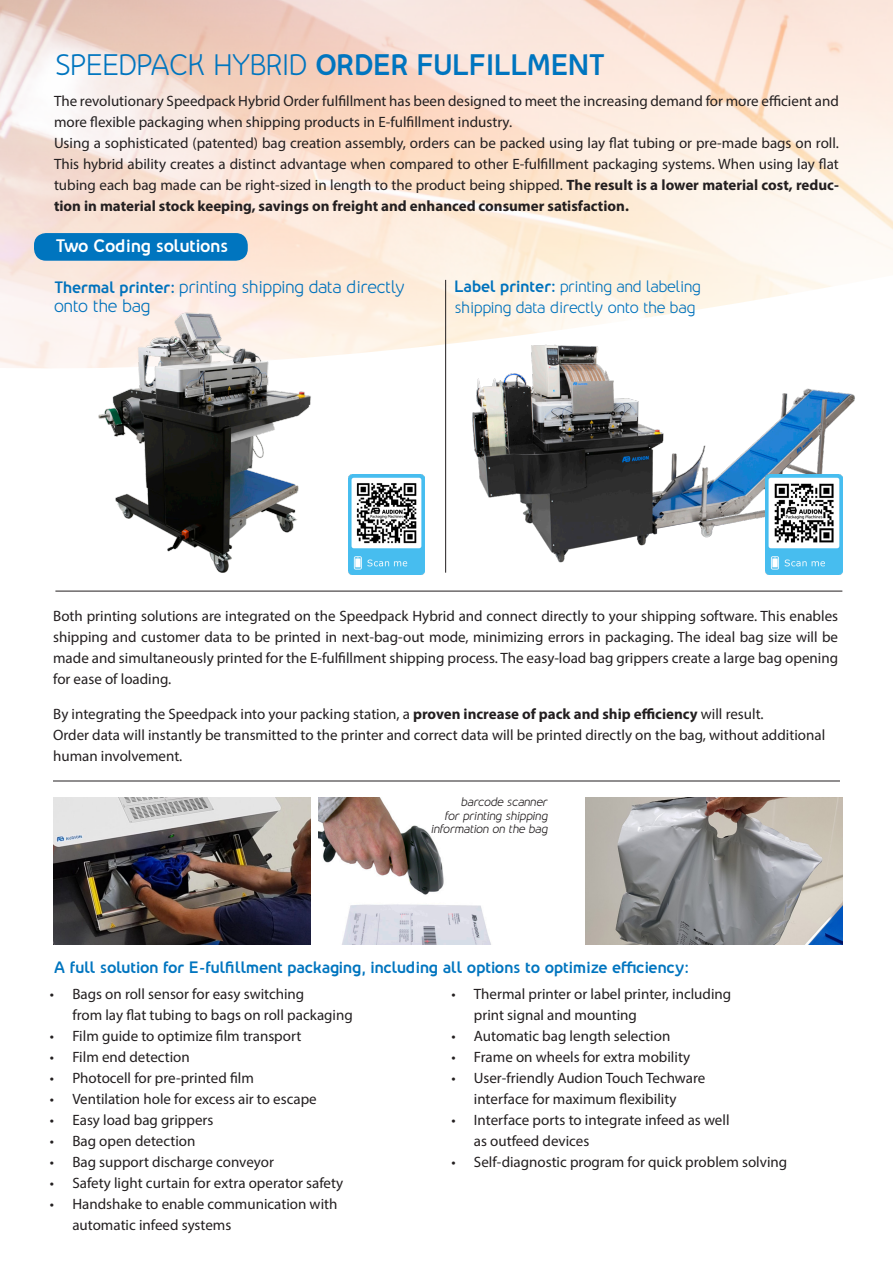
<style>
.page{position:relative;width:893px;height:1263px;background:#fff}
.page>*{position:absolute;margin:0;border:0;box-sizing:border-box;transform-origin:0 0}
.t1{font:700 27px "Nevo";letter-spacing:-.01em;color:#0075bf}
.t2{font:16.5px/19.8px "Nevo";color:#0072bc}
.t3{font:700 16.5px "Nevo";letter-spacing:-.01em;color:#fff}
.t4{font:15px/21px "Myriad Pro";color:#231f20}
.t5{font:700 15px "Nevo";letter-spacing:-.005em;color:#0075bf}
.t6{font:15px "Nevo";letter-spacing:-.01em;color:#0072bc}
.t7{font:italic 11.25px/13.5px "Nevo";letter-spacing:-.01em;color:#231f20;text-align:right}
.s1{font-weight:400}
.s2{font-weight:700}
.s3{font-weight:700;font-size:15px}
</style>
<div class="page">
<img style="left:0;top:0;width:893px;height:434px">
<img style="left:89px;top:299px;width:248px;height:274px">
<img style="left:472px;top:333px;width:394px;height:232px">
<hr style="left:445px;top:280px;width:1px;height:293px;background:#231f20">
<div style="left:34px;top:233px;width:214px;height:28px;background:#0075bf;border-radius:12px"></div>
<hr style="left:55px;top:591px;width:787px;height:1px;background:#231f20">
<img style="left:53px;top:798px;width:258px;height:146px">
<img style="left:585px;top:798px;width:257px;height:146px">
<img style="left:318px;top:798px;width:173px;height:146px">
<hr style="left:53px;top:781px;width:787px;height:1px;background:#231f20">
<img style="left:348px;top:475px;width:77px;height:99px">
<img style="left:766px;top:475px;width:76px;height:99px">
<p class="t1" style="left:55px;top:48px;width:552px"><span class="s1">SPEEDPACK HYBRID</span> ORDER FULFILLMENT</p>
<p class="t4" style="left:54px;top:90px;width:786px">The revolutionary Speedpack Hybrid Order fulfillment has been designed to meet the increasing demand for more efficient and more flexible packaging when shipping products in E-fulfillment industry.</p>
<p class="t4" style="left:54px;top:132px;width:786px;text-align:justify">Using a sophisticated (patented) bag creation assembly, orders can be packed using lay flat tubing or pre-made bags on roll.<br>This hybrid ability creates a distinct advantage when compared to other E-fulfillment packaging systems. When using lay flat tubing each bag made can be right-sized in length to the product being shipped. <span class="s2">The result is a lower material cost, reduc&shy;tion in material stock keeping, savings on freight and enhanced consumer satisfaction.</span></p>
<p class="t3" style="left:56px;top:236px;width:174px">Two Coding solutions</p>
<p class="t2" style="left:54px;top:276px;width:352px"><span class="s3">Thermal printer:</span> printing shipping data directly onto the bag</p>
<p class="t6" style="left:455px;top:277px;width:248px"><span class="s2">Label printer:</span> printing and labeling</p>
<p class="t6" style="left:455px;top:298px;width:242px">shipping data directly onto the bag</p>
<p class="t4" style="left:53px;top:606px;width:786px;text-align:justify">Both printing solutions are integrated on the Speedpack Hybrid and connect directly to your shipping software. This enables shipping and customer data to be printed in next-bag-out mode, minimizing errors in packaging. The ideal bag size will be made and simultaneously printed for the E-fulfillment shipping process. The easy-load bag grippers create a large bag opening for ease of loading.</p>
<p class="t4" style="left:53px;top:703px;width:712px">By integrating the Speedpack into your packing station, a <span class="s2">proven increase of pack and ship efficiency</span> will result.</p>
<p class="t4" style="left:53px;top:724px;width:773px">Order data will instantly be transmitted to the printer and correct data will be printed directly on the bag, without additional human involvement.</p>
<p class="t7" style="left:461px;top:795px;width:88px">barcode scanner</p>
<p class="t7" style="left:431px;top:809px;width:118px">for printing shipping information on the bag</p>
<p class="t5" style="left:54px;top:958px;width:637px">A full solution for E-fulfillment packaging, including all options to optimize efficiency:</p>
<p class="t4" style="left:50px;top:983px;width:256px">• Bags on roll sensor for easy switching</p>
<p class="t4" style="left:72px;top:1004px;width:282px">from lay flat tubing to bags on roll packaging</p>
<p class="t4" style="left:50px;top:1025px;width:253px">• Film guide to optimize film transport</p>
<p class="t4" style="left:50px;top:1046px;width:141px">• Film end detection</p>
<p class="t4" style="left:50px;top:1067px;width:206px">• Photocell for pre-printed film</p>
<p class="t4" style="left:50px;top:1088px;width:268px">• Ventilation hole for excess air to escape</p>
<p class="t4" style="left:50px;top:1109px;width:165px">• Easy load bag grippers</p>
<p class="t4" style="left:50px;top:1130px;width:147px">• Bag open detection</p>
<p class="t4" style="left:50px;top:1151px;width:226px">• Bag support discharge conveyor</p>
<p class="t4" style="left:50px;top:1172px;width:295px">• Safety light curtain for extra operator safety</p>
<p class="t4" style="left:72px;top:1193px;width:267px;text-indent:-22px">• Handshake to enable communication with automatic infeed systems</p>
<p class="t4" style="left:451px;top:983px;width:281px">• Thermal printer or label printer, including</p>
<p class="t4" style="left:474px;top:1004px;width:165px">print signal and mounting</p>
<p class="t4" style="left:451px;top:1025px;width:220px">• Automatic bag length selection</p>
<p class="t4" style="left:451px;top:1046px;width:240px">• Frame on wheels for extra mobility</p>
<p class="t4" style="left:451px;top:1067px;width:256px">• User-friendly Audion Touch Techware</p>
<p class="t4" style="left:474px;top:1088px;width:204px">interface for maximum flexibility</p>
<p class="t4" style="left:451px;top:1109px;width:280px">• Interface ports to integrate infeed as well</p>
<p class="t4" style="left:474px;top:1130px;width:117px">as outfeed devices</p>
<p class="t4" style="left:451px;top:1151px;width:337px">• Self-diagnostic program for quick problem solving</p>
</div>
